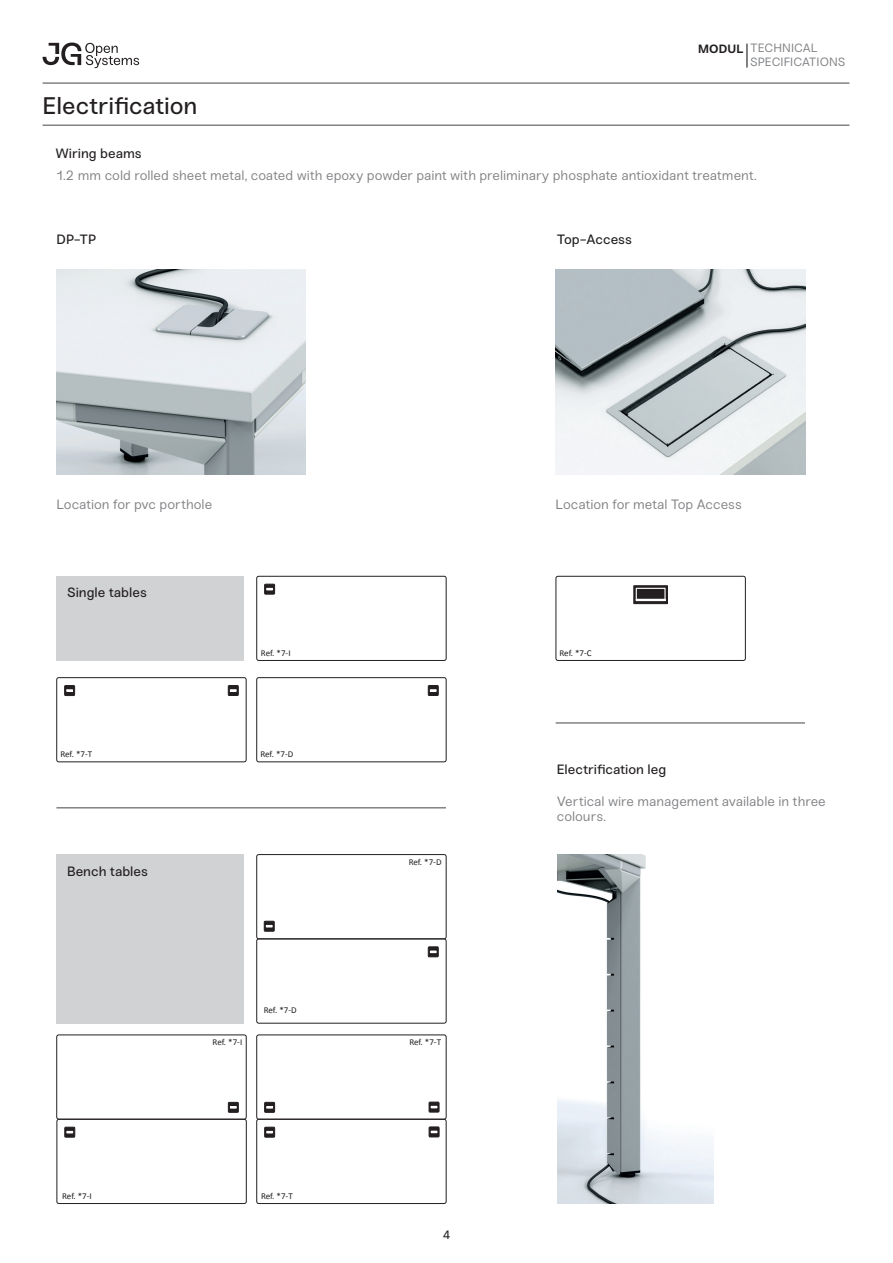
<style>
.page{position:relative;width:893px;height:1263px;background:#fff}
.page>*{position:absolute;margin:0;border:0;box-sizing:border-box;transform-origin:0 0}
.t1{font:500 24px "Sneak";letter-spacing:-.005em;color:#231f20}
.t2{font:13.5px/15px "Sneak";letter-spacing:-.005em;color:#808285}
.t3{font:500 13.5px "Sneak";color:#231f20}
.t4{font:12px/14.4px "Sneak";letter-spacing:.005em;color:#808285}
.t5{font:700 12px "Sneak";letter-spacing:.005em;color:#231f20}
.t6{font:500 12px "Sneak";color:#231f20}
.t7{font:9px "Calibri";letter-spacing:-.015em;color:#231f20}
</style>
<div class="page">
<img style="left:558px;top:854px;width:155px;height:350px">
<img style="left:556px;top:269px;width:249px;height:205px">
<img style="left:56px;top:269px;width:250px;height:205px">
<div style="left:556px;top:576px;width:190px;height:85px;border:1px solid #231f20;border-radius:2px"></div>
<svg style="left:634px;top:586px;width:33px;height:18px"></svg>
<div style="left:633px;top:585px;width:35px;height:19px;border:1px solid #231f20"></div>
<div style="left:636px;top:588px;width:30px;height:12px;border:1px solid #fff"></div>
<div style="left:256px;top:576px;width:190px;height:85px;border:1px solid #231f20;border-radius:2px"></div>
<svg style="left:265px;top:584px;width:10px;height:10px"></svg>
<div style="left:264px;top:584px;width:11px;height:11px;border:1px solid #231f20"></div>
<svg style="left:266px;top:588px;width:7px;height:2px"></svg>
<div style="left:256px;top:677px;width:190px;height:85px;border:1px solid #231f20;border-radius:2px"></div>
<div style="left:428px;top:685px;width:10px;height:10px;background:#231f20"></div>
<div style="left:428px;top:685px;width:11px;height:11px;border:1px solid #231f20"></div>
<svg style="left:430px;top:689px;width:7px;height:3px"></svg>
<div style="left:56px;top:677px;width:190px;height:85px;border:1px solid #231f20;border-radius:2px"></div>
<div style="left:65px;top:685px;width:10px;height:10px;background:#231f20"></div>
<div style="left:64px;top:685px;width:11px;height:11px;border:1px solid #231f20"></div>
<svg style="left:66px;top:689px;width:7px;height:3px"></svg>
<div style="left:228px;top:685px;width:10px;height:10px;background:#231f20"></div>
<div style="left:228px;top:685px;width:11px;height:11px;border:1px solid #231f20"></div>
<svg style="left:230px;top:689px;width:7px;height:3px"></svg>
<div style="left:256px;top:854px;width:190px;height:85px;border:1px solid #231f20;border-radius:2px"></div>
<div style="left:256px;top:939px;width:190px;height:84px;border:1px solid #231f20;border-radius:2px"></div>
<svg style="left:264px;top:921px;width:10px;height:10px"></svg>
<div style="left:264px;top:921px;width:11px;height:11px;border:1px solid #231f20"></div>
<svg style="left:266px;top:925px;width:6px;height:2px"></svg>
<svg style="left:428px;top:947px;width:10px;height:10px"></svg>
<div style="left:428px;top:946px;width:11px;height:11px;border:1px solid #231f20"></div>
<svg style="left:430px;top:951px;width:7px;height:2px"></svg>
<div style="left:56px;top:1034px;width:191px;height:85px;border:1px solid #231f20;border-radius:2px"></div>
<div style="left:57px;top:1119px;width:190px;height:85px;border:1px solid #231f20;border-radius:2px"></div>
<svg style="left:228px;top:1102px;width:10px;height:10px"></svg>
<div style="left:228px;top:1102px;width:11px;height:11px;border:1px solid #231f20"></div>
<svg style="left:230px;top:1106px;width:7px;height:2px"></svg>
<svg style="left:65px;top:1127px;width:10px;height:10px"></svg>
<div style="left:64px;top:1127px;width:11px;height:11px;border:1px solid #231f20"></div>
<svg style="left:66px;top:1131px;width:7px;height:2px"></svg>
<div style="left:256px;top:1034px;width:190px;height:85px;border:1px solid #231f20;border-radius:2px"></div>
<div style="left:256px;top:1119px;width:190px;height:85px;border:1px solid #231f20;border-radius:2px"></div>
<svg style="left:265px;top:1102px;width:10px;height:10px"></svg>
<div style="left:264px;top:1102px;width:11px;height:11px;border:1px solid #231f20"></div>
<svg style="left:266px;top:1106px;width:7px;height:2px"></svg>
<svg style="left:429px;top:1127px;width:10px;height:10px"></svg>
<div style="left:429px;top:1126px;width:11px;height:11px;border:1px solid #231f20"></div>
<svg style="left:431px;top:1131px;width:6px;height:2px"></svg>
<svg style="left:265px;top:1127px;width:10px;height:10px"></svg>
<div style="left:264px;top:1127px;width:11px;height:11px;border:1px solid #231f20"></div>
<svg style="left:266px;top:1131px;width:7px;height:2px"></svg>
<svg style="left:429px;top:1102px;width:10px;height:10px"></svg>
<div style="left:429px;top:1102px;width:10px;height:10px;border:1px solid #231f20"></div>
<svg style="left:431px;top:1106px;width:6px;height:2px"></svg>
<div style="left:56px;top:576px;width:188px;height:85px;background:#d1d2d4"></div>
<div style="left:56px;top:854px;width:188px;height:169px;background:#d1d2d4"></div>
<svg style="left:43px;top:43px;width:96px;height:25px"></svg>
<hr style="left:43px;top:124px;width:806px;height:2px;background:#808285">
<hr style="left:56px;top:807px;width:390px;height:1px;background:#808285">
<hr style="left:556px;top:722px;width:249px;height:2px;background:#808285">
<hr style="left:43px;top:82px;width:806px;height:2px;background:#808285">
<svg style="left:746px;top:44px;width:1px;height:24px"></svg>
<p class="t1" style="left:43px;top:91px;width:157px">Electrification</p>
<p class="t3" style="left:55px;top:145px;width:88px">Wiring beams</p>
<p class="t4" style="left:750px;top:41px;width:97px">TECHNICAL<br>SPECIFICATIONS</p>
<p class="t5" style="left:698px;top:41px;width:47px">MODUL</p>
<p class="t2" style="left:56px;top:168px;width:702px">1.2 mm cold rolled sheet metal, coated with epoxy powder paint with preliminary phosphate antioxidant treatment.</p>
<p class="t3" style="left:56px;top:232px;width:41px">DP-TP</p>
<p class="t3" style="left:557px;top:232px;width:77px">Top-Access</p>
<p class="t2" style="left:56px;top:497px;width:157px">Location for pvc porthole</p>
<p class="t2" style="left:556px;top:497px;width:188px">Location for metal Top Access</p>
<p class="t3" style="left:67px;top:584px;width:81px">Single tables</p>
<p class="t7" style="left:261px;top:647px;width:31px">Ref. *7-I</p>
<p class="t7" style="left:560px;top:647px;width:34px">Ref. *7-C</p>
<p class="t7" style="left:60px;top:748px;width:33px">Ref. *7-T</p>
<p class="t7" style="left:260px;top:748px;width:34px">Ref. *7-D</p>
<p class="t3" style="left:67px;top:863px;width:82px">Bench tables</p>
<p class="t7" style="left:62px;top:1190px;width:31px">Ref. *7-I</p>
<p class="t7" style="left:213px;top:1037px;width:31px">Ref. *7-I</p>
<p class="t7" style="left:264px;top:1005px;width:34px">Ref. *7-D</p>
<p class="t7" style="left:261px;top:1190px;width:33px">Ref. *7-T</p>
<p class="t7" style="left:409px;top:856px;width:34px">Ref. *7-D</p>
<p class="t7" style="left:409px;top:1037px;width:33px">Ref. *7-T</p>
<p class="t6" style="left:443px;top:1228px;width:9px">4</p>
<p class="t3" style="left:557px;top:762px;width:111px">Electrification leg</p>
<p class="t2" style="left:557px;top:794px;width:271px">Vertical wire management available in three colours.</p>
</div>
